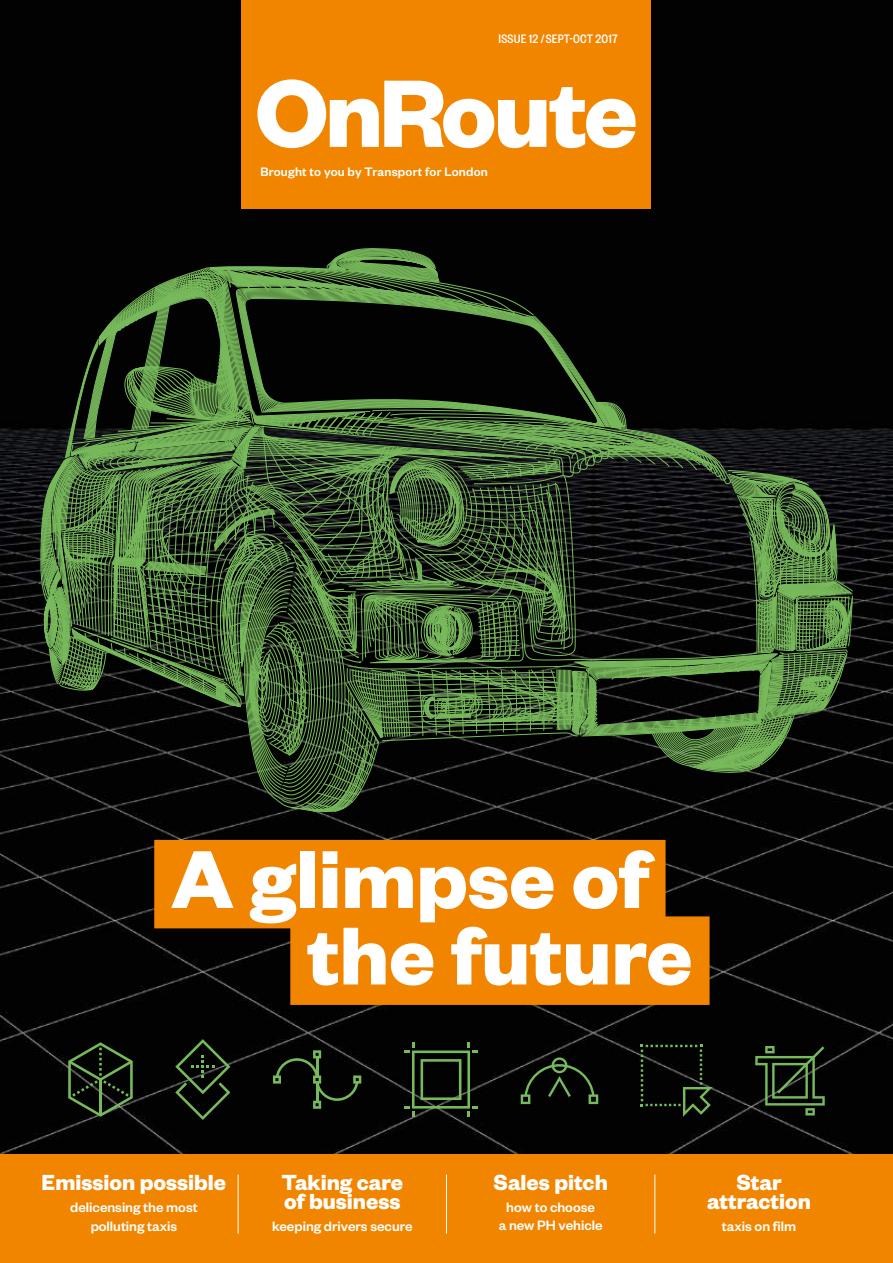
<style>
.page{position:relative;width:893px;height:1263px;background:#fff}
.page>*{position:absolute;margin:0;border:0;box-sizing:border-box;transform-origin:0 0}
.t1{font:700 90px/76.5px "Founders Grotesk";color:#fff}
.t2{font:700 24px/19.5px "Founders Grotesk";color:#fff}
.t3{font:500 15px/19.5px "Founders Grotesk";color:#fff;text-align:center}
.t4{font:500 13.5px "Founders Grotesk";letter-spacing:.015em;color:#fff}
.t5{font:500 13.5px "Founders Grotesk Cond";letter-spacing:.015em;color:#fff}
</style>
<div class="page">
<div style="left:0;top:0;width:893px;height:1154px;background:#020202"></div>
<svg style="left:41px;top:248px;width:812px;height:564px;background:#273a20"></svg>
<div style="left:0;top:1154px;width:893px;height:109px;background:#f18500"></div>
<div style="left:242px;top:0;width:409px;height:208px;background:#f18500"></div>
<svg style="left:68px;top:1042px;width:65px;height:75px;background:#1a2515"></svg>
<hr style="left:99px;top:1079px;width:3px;height:36px;background:#77ba5b">
<svg style="left:175px;top:1039px;width:55px;height:81px;background:#162112"></svg>
<svg style="left:273px;top:1050px;width:88px;height:59px;background:#11190e"></svg>
<svg style="left:404px;top:1042px;width:74px;height:75px;background:#1c2916"></svg>
<svg style="left:521px;top:1057px;width:77px;height:47px;background:#151f10"></svg>
<svg style="left:641px;top:1045px;width:72px;height:72px;background:#0f150c"></svg>
<svg style="left:755px;top:1046px;width:70px;height:69px;background:#1f2f19"></svg>
<svg style="left:257px;top:79px;width:379px;height:69px"></svg>
<div style="left:154px;top:840px;width:512px;height:88px;background:#f18500"></div>
<div style="left:290px;top:916px;width:420px;height:89px;background:#f18500"></div>
<hr style="left:238px;top:1174px;width:1px;height:59px;background:#fff">
<hr style="left:446px;top:1174px;width:1px;height:59px;background:#fff">
<hr style="left:654px;top:1174px;width:1px;height:59px;background:#fff">
<p class="t5" style="left:498px;top:31px;width:121px">ISSUE 12 / SEPT-OCT 2017</p>
<p class="t4" style="left:260px;top:163px;width:229px">Brought to you by Transport for London</p>
<h1 class="t1" style="left:307px;top:836px;width:387px;text-indent:-136px">A glimpse of the future</h1>
<h2 class="t2" style="left:42px;top:1171px;width:186px">Emission possible</h2>
<p class="t3" style="left:70px;top:1197px;width:129px">delicensing the most polluting taxis</p>
<h2 class="t2" style="left:282px;top:1171px;width:123px">Taking care of business</h2>
<p class="t3" style="left:272px;top:1216px;width:142px">keeping drivers secure</p>
<h2 class="t2" style="left:493px;top:1171px;width:116px">Sales pitch</h2>
<p class="t3" style="left:499px;top:1197px;width:105px;line-height:18px">how to choose<br>a new PH vehicle</p>
<h2 class="t2" style="left:707px;top:1171px;width:106px;text-align:center">Star attraction</h2>
<p class="t3" style="left:722px;top:1216px;width:76px">taxis on film</p>
</div>
